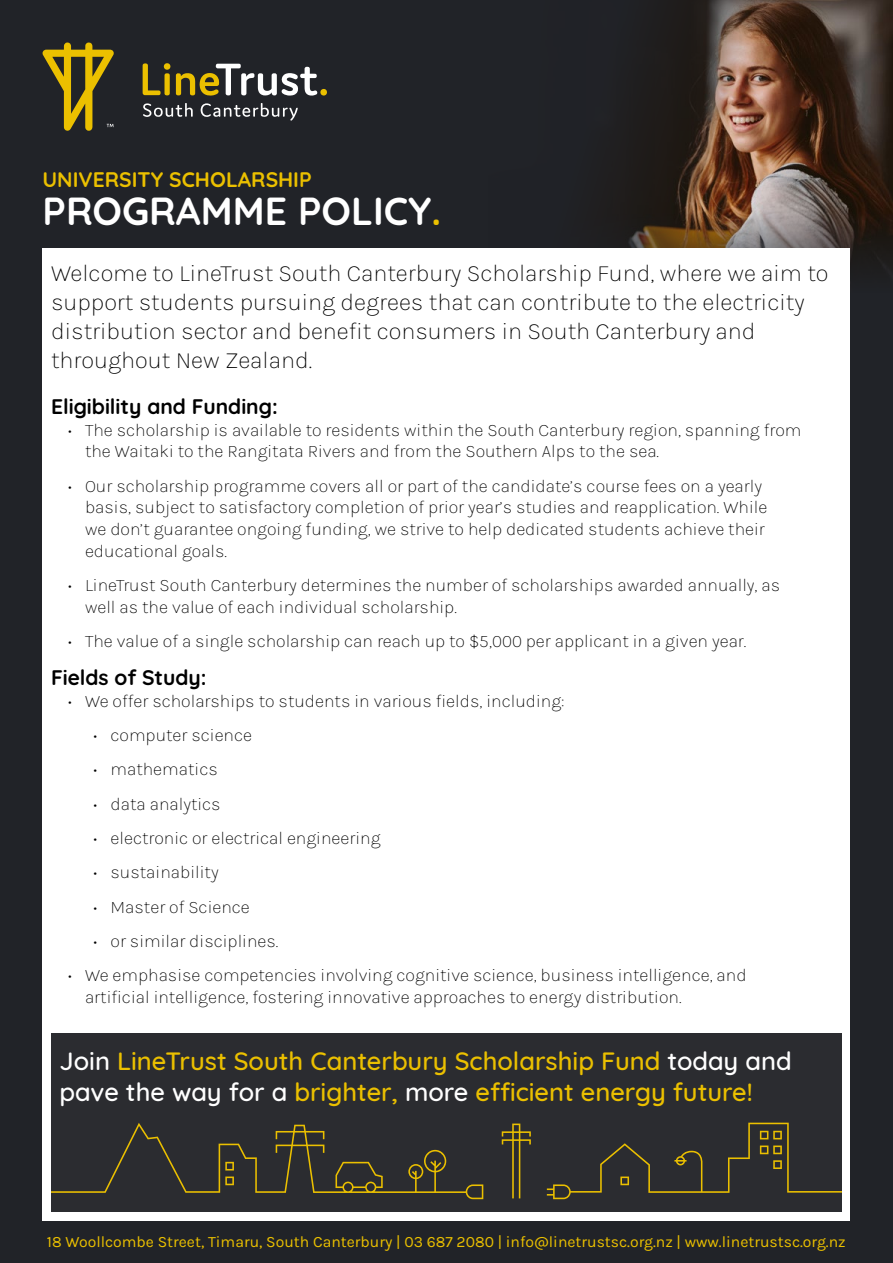
<style>
.page{position:relative;width:893px;height:1263px;background:#212328}
.page>*{position:absolute;margin:0;border:0;box-sizing:border-box;transform-origin:0 0}
.t1{font:700 39px "Quicksand";color:#fff}
.t2{font:500 25.5px/30.6px "Quicksand";color:#ebc000}
.t3{font:200 24px/28.8px "Karla";color:#000}
.t4{font:700 21px "Quicksand";color:#000}
.t5{font:700 21px "Quicksand";color:#ebc000}
.t6{font:200 18px/21.6px "Karla";color:#000}
.t7{font:15.75px "Karla";color:#ebc000}
.s1{color:#ebc000}
.s2{color:#fff}
</style>
<div class="page">
<img style="left:622px;top:0;width:271px;height:170px">
<svg style="left:42px;top:170px;width:851px;height:247px"></svg>
<div style="left:43px;top:248px;width:807px;height:972px;background:#fff"></div>
<div style="left:320px;top:89px;width:7px;height:7px;background:#ebc000;border-radius:50%"></div>
<svg style="left:143px;top:103px;width:50px;height:14px"></svg>
<svg style="left:143px;top:63px;width:27px;height:32px"></svg>
<svg style="left:201px;top:103px;width:97px;height:18px"></svg>
<svg style="left:42px;top:42px;width:72px;height:89px"></svg>
<svg style="left:176px;top:64px;width:141px;height:32px"></svg>
<div style="left:51px;top:1033px;width:791px;height:179px;background:#2b2c30"></div>
<svg style="left:51px;top:1123px;width:432px;height:76px"></svg>
<svg style="left:547px;top:1123px;width:295px;height:76px"></svg>
<svg style="left:502px;top:1123px;width:29px;height:75px"></svg>
<p class="t5" style="left:43px;top:163px;width:271px">UNIVERSITY SCHOLARSHIP</p>
<h1 class="t1" style="left:43px;top:179px;width:400px">PROGRAMME POLICY<span class="s1">.</span></h1>
<p class="t3" style="left:51px;top:258px;width:779px">Welcome to LineTrust South Canterbury Scholarship Fund, where we aim to support students pursuing degrees that can contribute to the electricity distribution sector and benefit consumers in South Canterbury and throughout New Zealand.</p>
<p class="t4" style="left:51px;top:389px;width:228px">Eligibility and Funding:</p>
<p class="t6" style="left:85px;top:419px;width:718px;text-indent:-17px">• The scholarship is available to residents within the South Canterbury region, spanning from the Waitaki to the Rangitata Rivers and from the Southern Alps to the sea.</p>
<p class="t6" style="left:85px;top:475px;width:684px;text-indent:-17px">• Our scholarship programme covers all or part of the candidate’s course fees on a yearly basis, subject to satisfactory completion of prior year’s studies and reapplication. While we don’t guarantee ongoing funding, we strive to help dedicated students achieve their educational goals.</p>
<p class="t6" style="left:85px;top:574px;width:697px;text-indent:-17px">• LineTrust South Canterbury determines the number of scholarships awarded annually, as well as the value of each individual scholarship.</p>
<p class="t6" style="left:68px;top:630px;width:680px">• The value of a single scholarship can reach up to $5,000 per applicant in a given year.</p>
<p class="t4" style="left:51px;top:660px;width:157px">Fields of Study:</p>
<p class="t6" style="left:68px;top:689px;width:498px">• We offer scholarships to students in various fields, including:</p>
<p class="t6" style="left:94px;top:724px;width:160px">• computer science</p>
<p class="t6" style="left:94px;top:758px;width:126px">• mathematics</p>
<p class="t6" style="left:94px;top:792px;width:129px">• data analytics</p>
<p class="t6" style="left:94px;top:827px;width:288px">• electronic or electrical engineering</p>
<p class="t6" style="left:94px;top:861px;width:127px">• sustainability</p>
<p class="t6" style="left:94px;top:895px;width:158px">• Master of Science</p>
<p class="t6" style="left:94px;top:930px;width:186px">• or similar disciplines.</p>
<p class="t6" style="left:85px;top:964px;width:663px;text-indent:-17px">• We emphasise competencies involving cognitive science, business intelligence, and artificial intelligence, fostering innovative approaches to energy distribution.</p>
<h2 class="t2" style="left:60px;top:1043px;width:734px"><span class="s2">Join</span> LineTrust South Canterbury Scholarship Fund <span class="s2">today and pave the way for a</span> brighter, <span class="s2">more</span> efficient energy future!</h2>
<p class="t7" style="left:47px;top:1231px;width:800px">18 Woollcombe Street, Timaru, South Canterbury | 03 687 2080 | info@linetrustsc.org.nz | www.linetrustsc.org.nz</p>
</div>
